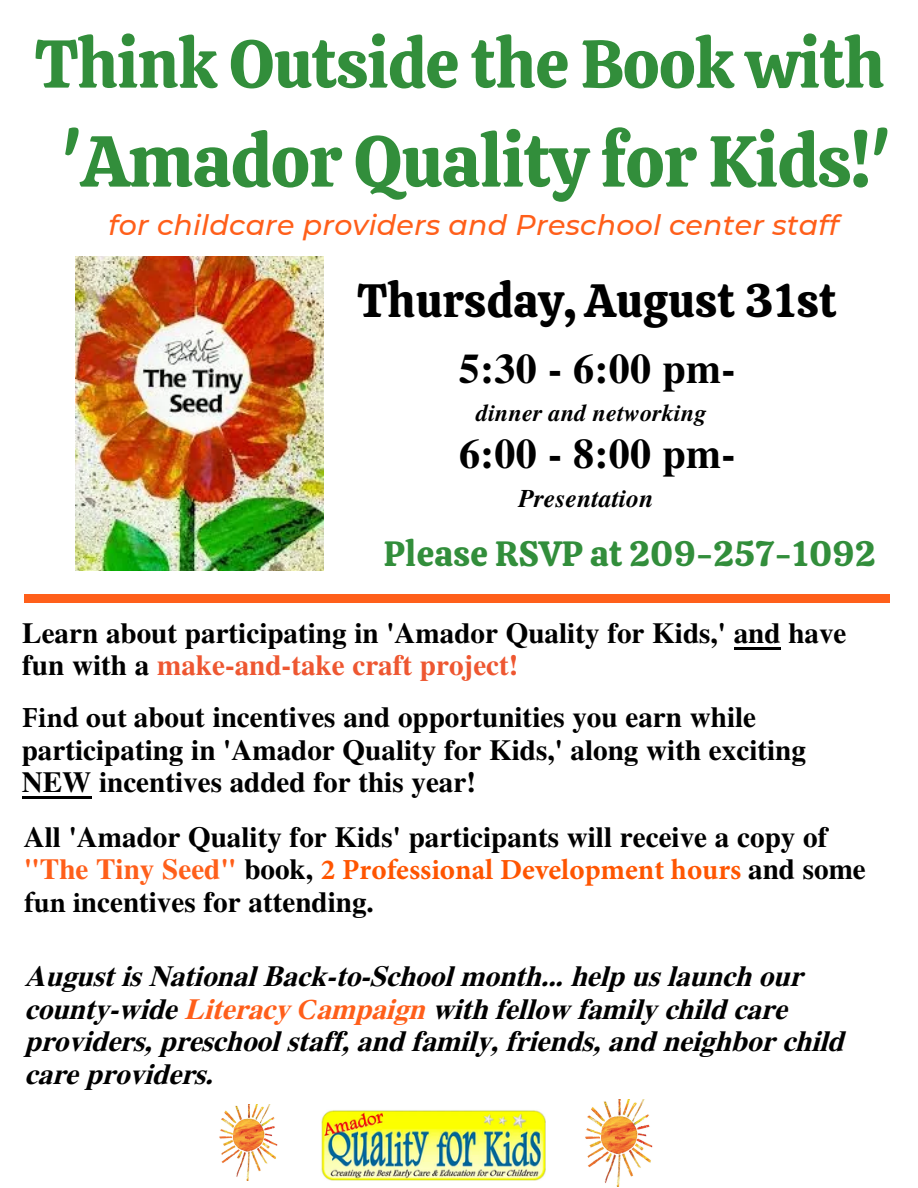
<style>
.page{position:relative;width:918px;height:1188px;background:#fff}
.page>*{position:absolute;margin:0;border:0;box-sizing:border-box;transform-origin:0 0}
.t1{font:72.15px "Calistoga";letter-spacing:-.01em;color:#328e3b}
.t2{font:67.65px "Calistoga";letter-spacing:-.01em;color:#328e3b}
.t3{font:46.5px "Calistoga";letter-spacing:.01em;color:#000}
.t4{font:700 42px "Te X Gyre Termes";letter-spacing:.01em;color:#000}
.t5{font:34.95px "Calistoga";letter-spacing:.01em;color:#328e3b}
.t6{font:700 29.1px/32.7px "Te X Gyre Termes";color:#000}
.t7{font:italic 700 29.1px/32.7px "Te X Gyre Termes";color:#000}
.t8{font:italic 500 28.5px "Montserrat";letter-spacing:.01em;color:#ff5f1a}
.t9{font:italic 700 25.5px "Te X Gyre Termes";letter-spacing:.01em;color:#000}
.t10{font:italic 700 24px "Te X Gyre Termes";letter-spacing:.01em;color:#000}
.s1{color:#ee5731}
.s2{font-family:"Minion Pro"}
.s3{color:#ff5f1a}
.s4{font-family:"Minion Pro";color:#f50}
.s5{font-family:"Minion Pro";color:#ff5f1a}
</style>
<div class="page">
<div style="left:24px;top:594px;width:866px;height:9px;background:#ff5f1a"></div>
<img style="left:320px;top:1110px;width:225px;height:71px">
<img style="left:585px;top:1099px;width:68px;height:88px">
<img style="left:76px;top:256px;width:247px;height:314px">
<img style="left:219px;top:1104px;width:59px;height:76px">
<hr style="left:734px;top:647px;width:46px;height:2px;background:#000">
<hr style="left:22px;top:797px;width:69px;height:2px;background:#000">
<p class="t2" style="left:35px;top:20px;width:851px">Think Outside the Book with</p>
<p class="t1" style="left:61px;top:114px;width:832px">'Amador Quality for Kids!'</p>
<p class="t8" style="left:109px;top:208px;width:732px">for childcare providers and Preschool center staff</p>
<p class="t3" style="left:358px;top:270px;width:481px">Thursday, August 31st</p>
<p class="t4" style="left:459px;top:336px;width:278px">5:30 - 6:00 pm-</p>
<p class="t10" style="left:476px;top:395px;width:232px">dinner and networking</p>
<p class="t4" style="left:459px;top:421px;width:278px">6:00 - 8:00 pm-</p>
<p class="t9" style="left:518px;top:480px;width:137px">Presentation</p>
<p class="t5" style="left:384px;top:531px;width:493px">Please RSVP at 209-257-1092</p>
<p class="t6" style="left:22px;top:615px;width:826px">Learn about participating in 'Amador Quality for Kids,' and have fun with a <span class="s1">make-and-take craft project!</span></p>
<p class="t6" style="left:22px;top:700px;width:786px"><span class="s2">Find out</span> about incentives and opportunities you earn while participating in 'Amador Quality for Kids,' along with exciting<br>NEW incentives added for this year!</p>
<p class="t6" style="left:24px;top:819px;width:844px">All 'Amador Quality for Kids' participants will receive a copy of <span class="s3">"The Tiny Seed"</span> book, <span class="s4">2 Professional Development hours</span> and some <span class="s2">fun i</span>ncentives for attending.</p>
<p class="t7" style="left:25px;top:958px;width:832px">AugustisNationalBack-to-Schoolmonth...helpuslaunchour county-wide<span class="s3">Literacy</span><span class="s5">C</span> <span class="s3">ampaign</span> withfellowfamilychildcare providers,preschoolstaff,andfamily,friends,andneighborchild careproviders.</p>
</div>
